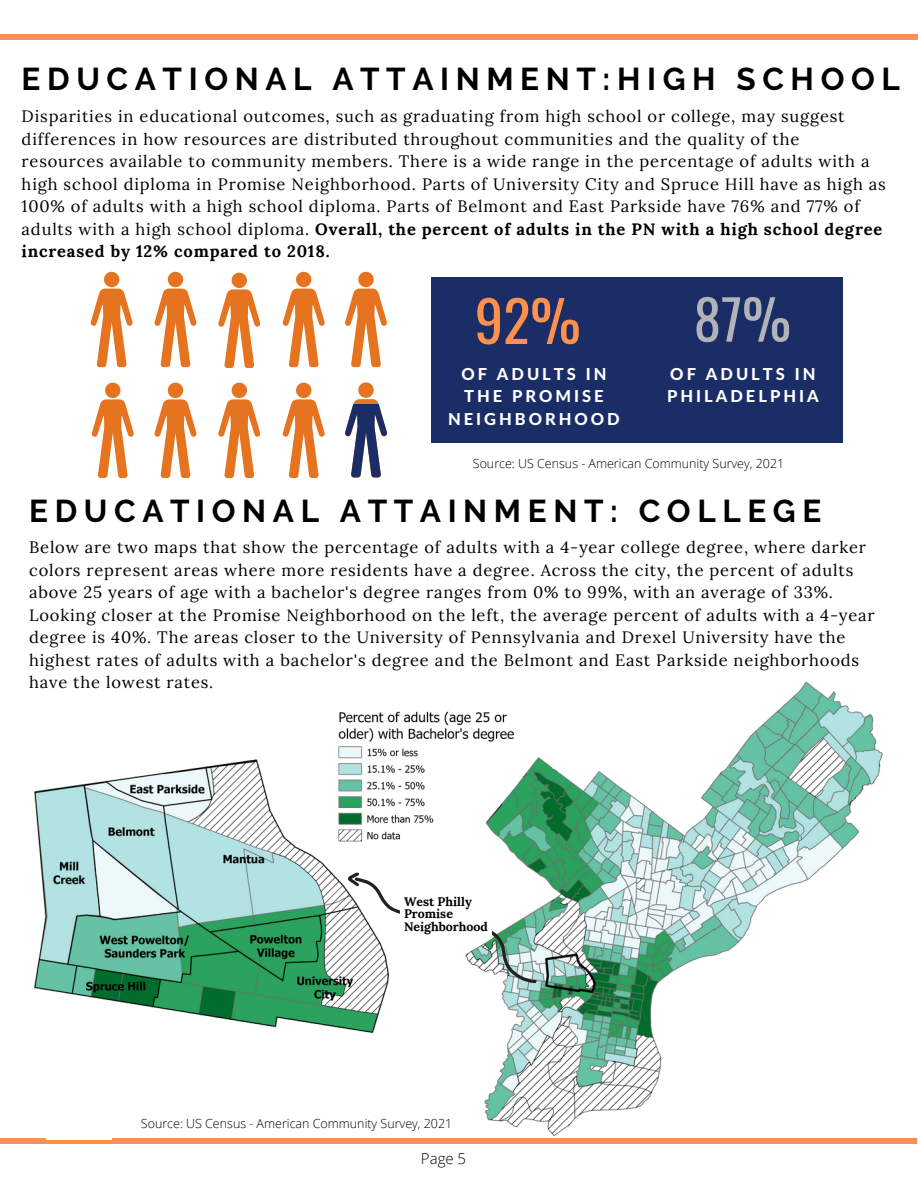
<style>
.page{position:relative;width:918px;height:1188px;background:#fff}
.page>*{position:absolute;margin:0;border:0;box-sizing:border-box;transform-origin:0 0}
.t1{font:56.55px "Oswald";color:#ff914d}
.t2{font:54.75px "Oswald";color:#b2b3b8}
.t3{font:700 31.5px "Raleway";letter-spacing:.21em;color:#000}
.t4{font:16.5px/22.5px "Lora";letter-spacing:.05em;color:#000}
.t5{font:800 16.5px/22.5px "Lato Latin";letter-spacing:.18em;color:#fff;text-align:center}
.t6{font:300 15px "Open Sans";color:#000}
.t7{font:300 12.45px "Open Sans";color:#000}
.t8{font:700 12.45px/12.5px "Lora";color:#000}
.s1{font-weight:700}
</style>
<div class="page">
<hr style="left:0;top:35px;width:918px;height:4px;background:#ff914d">
<img style="left:404px;top:681px;width:513px;height:463px">
<img style="left:338px;top:708px;width:199px;height:141px">
<hr style="left:0;top:1139px;width:917px;height:4px;background:#ff914d">
<div style="left:46px;top:1107px;width:66px;height:33px;background:#fff"></div>
<img style="left:34px;top:754px;width:370px;height:280px">
<svg style="left:346px;top:870px;width:78px;height:52px"></svg>
<div style="left:400px;top:904px;width:21px;height:15px;background:#fff"></div>
<svg style="left:475px;top:919px;width:67px;height:71px"></svg>
<div style="left:470px;top:923px;width:22px;height:15px;background:#fff"></div>
<svg style="left:91px;top:272px;width:41px;height:95px"></svg>
<svg style="left:155px;top:272px;width:41px;height:95px"></svg>
<svg style="left:218px;top:273px;width:42px;height:95px"></svg>
<svg style="left:283px;top:272px;width:41px;height:95px"></svg>
<svg style="left:345px;top:272px;width:42px;height:95px"></svg>
<svg style="left:92px;top:383px;width:41px;height:95px"></svg>
<svg style="left:155px;top:383px;width:41px;height:95px"></svg>
<svg style="left:218px;top:383px;width:42px;height:95px"></svg>
<svg style="left:283px;top:383px;width:41px;height:95px"></svg>
<svg style="left:345px;top:382px;width:42px;height:96px"></svg>
<div style="left:431px;top:277px;width:411px;height:166px;background:#1a2d66"></div>
<p class="t3" style="left:22px;top:60px;width:880px">EDUCATIONAL ATTAINMENT:HIGH SCHOOL</p>
<p class="t4" style="left:22px;top:105px;width:866px">Disparities in educational outcomes, such as graduating from high school or college, may suggest differences in how resources are distributed throughout communities and the quality of the<br>resources available to community members. There is a wide range in the percentage of adults with a high school diploma in Promise Neighborhood. Parts of University City and Spruce Hill have as high as 100% of adults with a high school diploma. Parts of Belmont and East Parkside have 76% and 77% of adults with a high school diploma. <span class="s1">Overall, the percent of adults in the PN with a high school degree increased by 12% compared to 2018.</span></p>
<p class="t1" style="left:475px;top:277px;width:107px">92%</p>
<p class="t5" style="left:448px;top:363px;width:173px">OF ADULTS IN<br>THE PROMISE<br>NEIGHBORHOOD</p>
<h2 class="t2" style="left:694px;top:276px;width:99px">87%</h2>
<p class="t5" style="left:667px;top:363px;width:153px;text-align:left">OF ADULTS IN<br>PHILADELPHIA</p>
<p class="t7" style="left:473px;top:455px;width:313px">Source: US Census - American Community Survey, 2021</p>
<p class="t3" style="left:29px;top:493px;width:794px">EDUCATIONAL ATTAINMENT: COLLEGE</p>
<p class="t4" style="left:29px;top:536px;width:847px">Below are two maps that show the percentage of adults with a 4-year college degree, where darker colors represent areas where more residents have a degree. Across the city, the percent of adults above 25 years of age with a bachelor's degree ranges from 0% to 99%, with an average of 33%.<br>Looking closer at the Promise Neighborhood on the left, the average percent of adults with a 4-year degree is 40%. The areas closer to the University of Pennsylvania and Drexel University have the highest rates of adults with a bachelor's degree and the Belmont and East Parkside neighborhoods have the lowest rates.</p>
<p class="t8" style="left:404px;top:895px;width:86px">West Philly<br>Promise<br>Neighborhood</p>
<p class="t7" style="left:141px;top:1115px;width:313px">Source: US Census - American Community Survey, 2021</p>
<p class="t6" style="left:421px;top:1148px;width:47px">Page 5</p>
</div>
